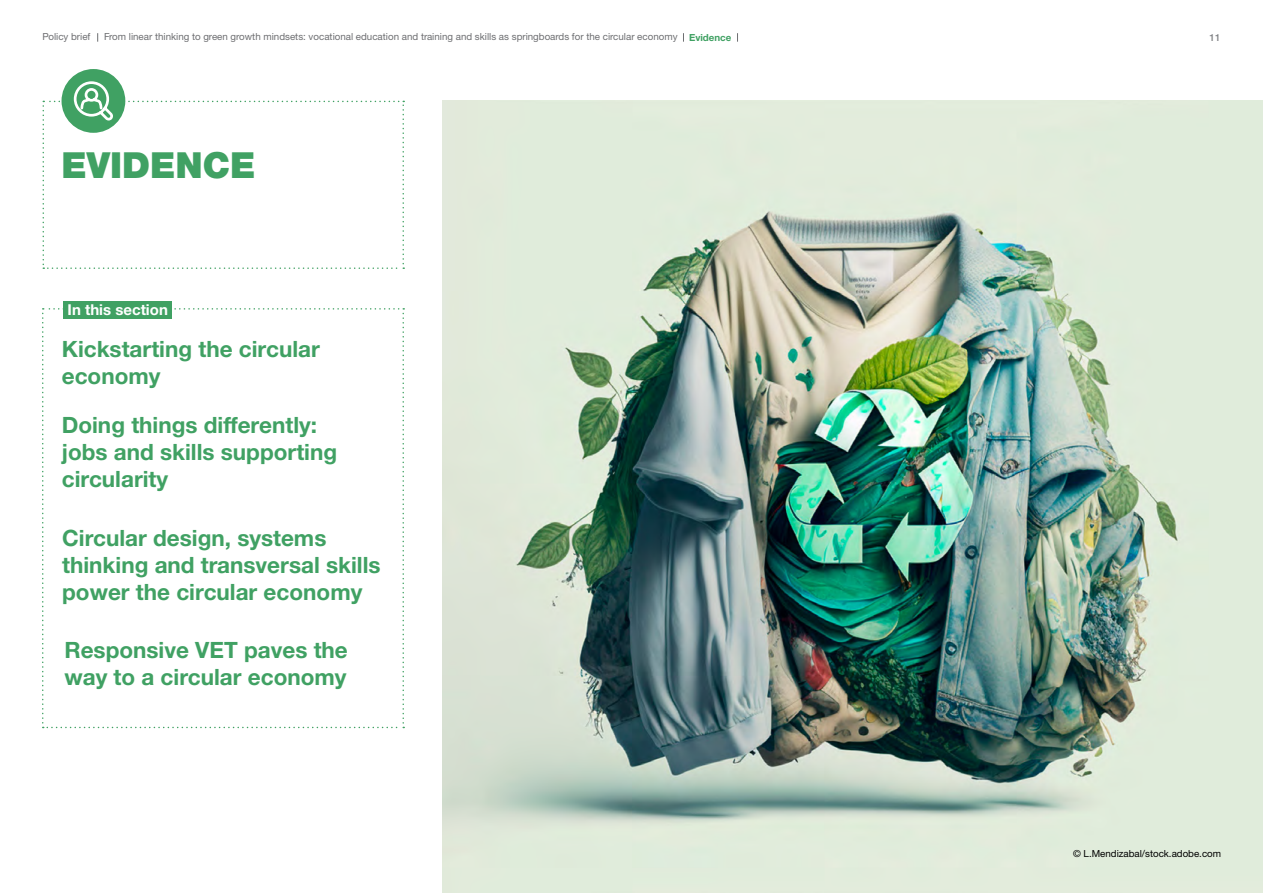
<style>
.page{position:relative;width:1263px;height:893px;background:#fff}
.page>*{position:absolute;margin:0;border:0;box-sizing:border-box;transform-origin:0 0}
.t1{font:900 36px "Helvetica Neue LTW1 G";color:#40a163}
.t2{font:700 22.5px/27px "Helvetica Neue LTW1 G";color:#40a163}
.t3{font:700 15px "Helvetica Neue LTW1 G";color:#fff}
.t4{font:9.75px "Helvetica Neue LTW1 G";color:#6d6e71}
.t5{font:9.75px "Helvetica Neue LTW1 G";color:#000}
.t6{font:500 9.75px "Helvetica Neue LTW1 G";color:#808285}
.s1{font-weight:700;color:#40a163}
</style>
<div class="page">
<img style="left:443px;top:101px;width:820px;height:792px">
<div style="left:64px;top:301px;width:108px;height:17px;background:#40a163"></div>
<svg style="left:42px;top:308px;width:362px;height:420px"></svg>
<div style="left:62px;top:69px;width:63px;height:64px;background:#40a163;border-radius:50%"></div>
<svg style="left:43px;top:80px;width:361px;height:189px"></svg>
<p class="t4" style="left:43px;top:31px;width:49px">Policy brief</p>
<p class="t4" style="left:104px;top:31px;width:629px">From linear thinking to green growth mindsets: vocational education and training and skills as springboards for the circular economy <span class="s1">Evidence</span></p>
<h1 class="t1" style="left:62px;top:144px;width:196px">EVIDENCE</h1>
<p class="t3" style="left:68px;top:301px;width:102px">In this section</p>
<p class="t2" style="left:62px;top:335px;width:260px">Kickstarting the circular economy</p>
<p class="t2" style="left:62px;top:411px;width:277px">Doing things differently: jobs and skills supporting circularity</p>
<p class="t2" style="left:62px;top:524px;width:320px">Circular design, systems thinking and transversal skills power the circular economy</p>
<p class="t2" style="left:64px;top:636px;width:285px">Responsive VET paves the way to a circular economy</p>
<p class="t6" style="left:1209px;top:32px;width:12px">11</p>
<p class="t5" style="left:1073px;top:848px;width:150px">© L.Mendizabal/stock.adobe.com</p>
</div>
